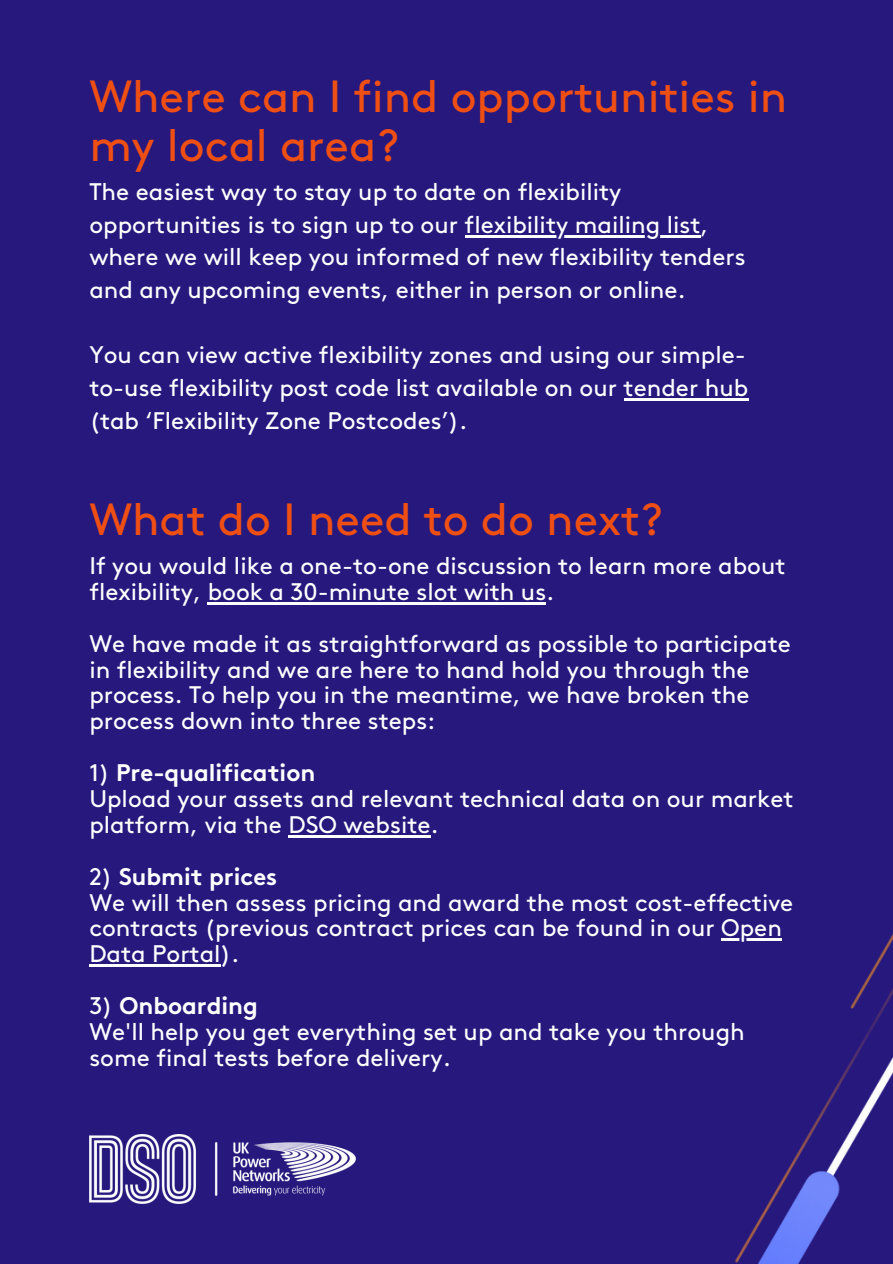
<style>
.page{position:relative;width:893px;height:1264px;background:#fff}
.page>*{position:absolute;margin:0;border:0;box-sizing:border-box;transform-origin:0 0}
.t1{font:45px/49.5px "Brown Std";color:#f04f14}
.t2{font:24px/25.8px "Brown Std";color:#fff}
.t3{font:700 24px "Brown Std";color:#fff}
.s1{font-weight:400}
</style>
<div class="page">
<div style="left:0;top:0;width:892px;height:1263px;background:#27187e"></div>
<img style="left:721px;top:935px;width:171px;height:328px">
<img style="left:89px;top:1134px;width:266px;height:69px">
<hr style="left:208px;top:602px;width:338px;height:2px;background:#fff">
<hr style="left:288px;top:835px;width:142px;height:2px;background:#fff">
<hr style="left:721px;top:938px;width:61px;height:2px;background:#fff">
<hr style="left:89px;top:964px;width:131px;height:2px;background:#fff">
<hr style="left:464px;top:235px;width:236px;height:2px;background:#fff">
<hr style="left:623px;top:398px;width:125px;height:2px;background:#fff">
<h1 class="t1" style="left:89px;top:76px;width:699px">Where can I find opportunities in my local area?</h1>
<p class="t2" style="left:89px;top:178px;width:620px;line-height:32.7px">The easiest way to stay up to date on flexibility opportunities is to sign up to our flexibility mailing list,</p>
<p class="t2" style="left:89px;top:243px;width:657px;line-height:32.7px">where we will keep you informed of new flexibility tenders and any upcoming events, either in person or online.</p>
<p class="t2" style="left:89px;top:341px;width:660px;line-height:32.7px">You can view active flexibility zones and using our simple&shy;to-use flexibility post code list available on our tender hub</p>
<p class="t2" style="left:89px;top:409px;width:379px">(tab ‘Flexibility Zone Postcodes’).</p>
<p class="t1" style="left:89px;top:499px;width:574px">What do I need to do next?</p>
<h1 class="t2" style="left:89px;top:555px;width:697px">If you would like a one-to-one discussion to learn more about flexibility, book a 30-minute slot with us.</h1>
<p class="t2" style="left:89px;top:632px;width:703px">We have made it as straightforward as possible to participate in flexibility and we are here to hand hold you through the process. To help you in the meantime, we have broken the process down into three steps:</p>
<p class="t3" style="left:89px;top:763px;width:227px"><span class="s1">1)</span> Pre-qualification</p>
<p class="t2" style="left:89px;top:788px;width:705px">Upload your assets and relevant technical data on our market platform, via the DSO website.</p>
<p class="t3" style="left:89px;top:866px;width:189px"><span class="s1">2)</span> Submit prices</p>
<p class="t2" style="left:89px;top:891px;width:705px">We will then assess pricing and award the most cost-effective contracts (previous contract prices can be found in our Open</p>
<p class="t2" style="left:89px;top:943px;width:152px">Data Portal).</p>
<p class="t3" style="left:89px;top:996px;width:170px"><span class="s1">3)</span> Onboarding</p>
<p class="t2" style="left:89px;top:1021px;width:657px">We'll help you get everything set up and take you through some final tests before delivery.</p>
</div>
